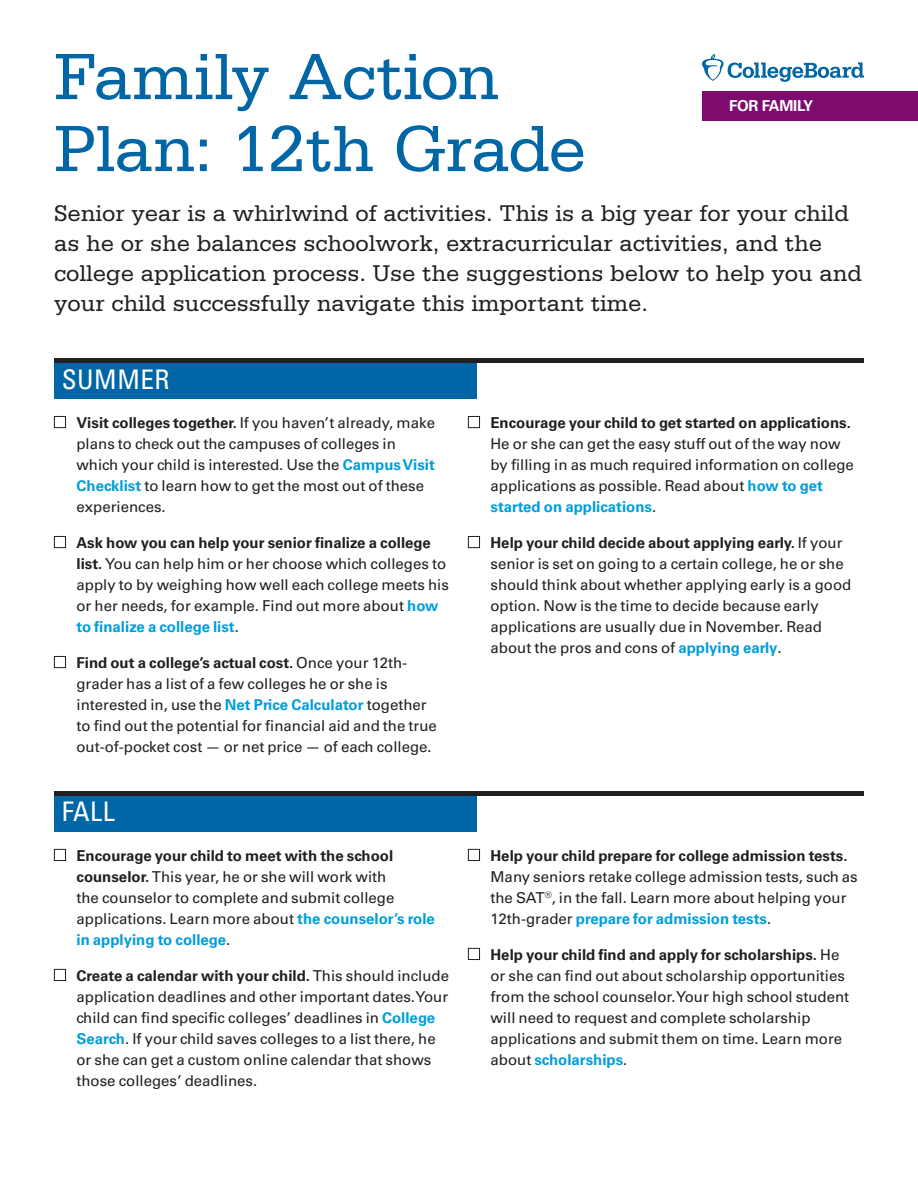
<style>
.page{position:relative;width:918px;height:1188px;background:#fff}
.page>*{position:absolute;margin:0;border:0;box-sizing:border-box;transform-origin:0 0}
.t1{font:69px/72px "Serifa Std";letter-spacing:-.01em;color:#0066a5}
.t2{font:condensed 27px "Univers LT Std";letter-spacing:.02em;color:#fff}
.t3{font:24px/30px "Serifa Std";color:#231f20}
.t4{font:15px/21px "Univers LT Std";color:#231f20}
.t5{font:700 15px "Univers LT Std";letter-spacing:-.02em;color:#fff}
.s1{font-weight:700}
.s2{font-weight:700;color:#009edb}
</style>
<div class="page">
<div style="left:54px;top:362px;width:423px;height:37px;background:#0066a5"></div>
<hr style="left:54px;top:358px;width:810px;height:4px;background:#231f20">
<div style="left:54px;top:795px;width:423px;height:37px;background:#0066a5"></div>
<hr style="left:54px;top:791px;width:810px;height:4px;background:#231f20">
<svg style="left:702px;top:54px;width:162px;height:28px"></svg>
<div style="left:702px;top:92px;width:216px;height:30px;background:#7e0c6e"></div>
<div style="left:54px;top:416px;width:12px;height:12px;border:1px solid #231f20"></div>
<div style="left:54px;top:536px;width:12px;height:12px;border:1px solid #231f20"></div>
<div style="left:54px;top:656px;width:12px;height:12px;border:1px solid #231f20"></div>
<div style="left:468px;top:416px;width:12px;height:12px;border:1px solid #231f20"></div>
<div style="left:468px;top:536px;width:12px;height:12px;border:1px solid #231f20"></div>
<div style="left:54px;top:849px;width:12px;height:12px;border:1px solid #231f20"></div>
<div style="left:54px;top:969px;width:12px;height:12px;border:1px solid #231f20"></div>
<div style="left:468px;top:849px;width:12px;height:12px;border:1px solid #231f20"></div>
<div style="left:468px;top:948px;width:12px;height:12px;border:1px solid #231f20"></div>
<h1 class="t1" style="left:54px;top:41px;width:534px">Family Action<br>Plan: 12th Grade</h1>
<p class="t5" style="left:729px;top:97px;width:86px">FOR FAMILY</p>
<h2 class="t3" style="left:54px;top:199px;width:810px">Senior year is a whirlwind of activities. This is a big year for your child as he or she balances schoolwork, extracurricular activities, and the college application process. Use the suggestions below to help you and your child successfully navigate this important time.</h2>
<h3 class="t2" style="left:62px;top:362px;width:109px">SUMMER</h3>
<p class="t4" style="left:76px;top:412px;width:360px"><span class="s1">Visit colleges together.</span> If you haven’t already, make plans to check out the campuses of colleges in which your child is interested. Use the <span class="s2">Campus Visit Checklist</span> to learn how to get the most out of these experiences.</p>
<p class="t4" style="left:76px;top:532px;width:374px"><span class="s1">Ask how you can help your senior finalize a college list.</span> You can help him or her choose which colleges to apply to by weighing how well each college meets his or her needs, for example. Find out more about <span class="s2">how to finalize a college list</span>.</p>
<p class="t4" style="left:76px;top:652px;width:362px"><span class="s1">Find out a college’s actual cost.</span> Once your 12th&shy;grader has a list of a few colleges he or she is interested in, use the <span class="s2">Net Price Calculator</span> together to find out the potential for financial aid and the true out-of-pocket cost — or net price — of each college.</p>
<h3 class="t2" style="left:62px;top:795px;width:55px">FALL</h3>
<p class="t4" style="left:76px;top:845px;width:360px"><span class="s1">Encourage your child to meet with the school counselor.</span> This year, he or she will work with<br>the counselor to complete and submit college applications. Learn more about <span class="s2">the counselor’s role in applying to college</span>.</p>
<p class="t4" style="left:76px;top:965px;width:374px"><span class="s1">Create a calendar with your child.</span> This should include application deadlines and other important dates. Your child can find specific colleges’ deadlines in <span class="s2">College Search</span>. If your child saves colleges to a list there, he or she can get a custom online calendar that shows those colleges’ deadlines.</p>
<p class="t4" style="left:490px;top:412px;width:365px"><span class="s1">Encourage your child to get started on applications.<br></span>He or she can get the easy stuff out of the way now by filling in as much required information on college applications as possible. Read about <span class="s2">how to get started on applications</span>.</p>
<p class="t4" style="left:490px;top:532px;width:362px"><span class="s1">Help your child decide about applying early.</span> If your senior is set on going to a certain college, he or she should think about whether applying early is a good option. Now is the time to decide because early applications are usually due in November. Read about the pros and cons of <span class="s2">applying early</span>.</p>
<p class="t4" style="left:490px;top:845px;width:369px"><span class="s1">Help your child prepare for college admission tests.<br></span>Many seniors retake college admission tests, such as the SAT<sup>®</sup>, in the fall. Learn more about helping your 12th-grader <span class="s2">prepare for admission tests</span>.</p>
<p class="t4" style="left:490px;top:944px;width:360px"><span class="s1">Help your child find and apply for scholarships.</span> He or she can find out about scholarship opportunities from the school counselor. Your high school student will need to request and complete scholarship applications and submit them on time. Learn more about <span class="s2">scholarships</span>.</p>
</div>
